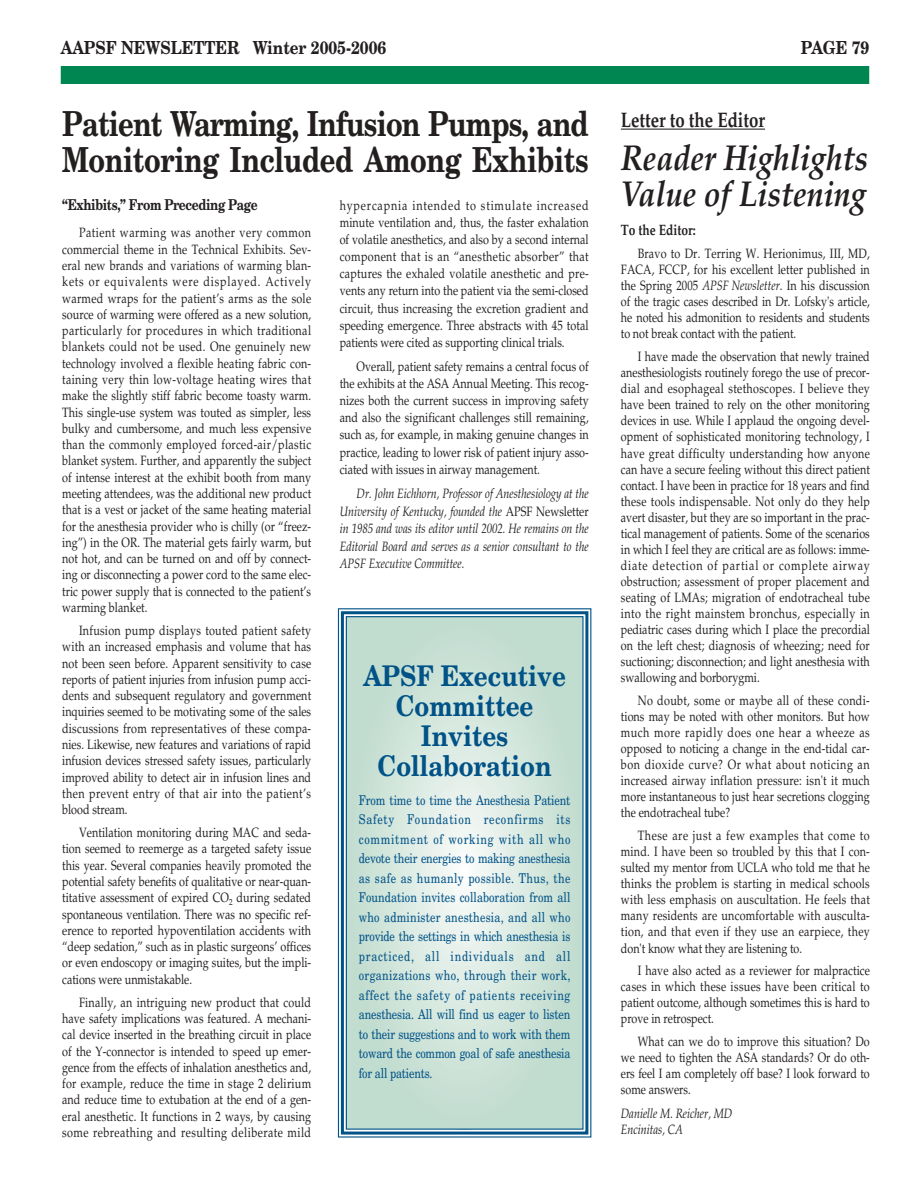
<style>
.page{position:relative;width:918px;height:1188px;background:#fff}
.page>*{position:absolute;margin:0;border:0;box-sizing:border-box;transform-origin:0 0}
.t1{font:italic 700 36px/36px "Palatino";color:#231f1f;scale:.85 1}
.t2{font:700 34.5px/36px "New Century Schlbk";letter-spacing:-.015em;color:#231f1f;scale:.79 1}
.t3{font:700 28.5px/30px "New Century Schlbk";color:#005287;text-align:center;scale:.85 1}
.t4{font:700 21px "Palatino";color:#231f1f;scale:.8 1}
.t5{font:700 18px "New Century Schlbk";color:#231f1f;scale:.85 1}
.t6{font:700 15px "New Century Schlbk";letter-spacing:-.03em;color:#231f1f;scale:.8 1}
.t7{font:700 15px "Palatino";color:#231f1f;scale:.8 1}
.t8{font:13.5px/16.4px "Palatino";color:#231f1f;text-align:justify;scale:.8 1}
.t9{font:13.5px/19.5px "New Century Schlbk";letter-spacing:-.015em;color:#005287;text-align:justify;scale:.8 1}
.t10{font:italic 13.5px/17.5px "Palatino";color:#231f1f;scale:.8 1}
.s1{font-style:normal}
.s2{font-style:italic}
</style>
<div class="page">
<div style="left:61px;top:66px;width:808px;height:18px;background:#008751"></div>
<hr style="left:621px;top:129px;width:144px;height:1px;background:#231f1f">
<div style="left:348px;top:618px;width:234px;height:510px;background:#c1ddcf"></div>
<div style="left:348px;top:621px;width:234px;height:504px;background:#c2ddcf;border-radius:50%"></div>
<div style="left:357px;top:640px;width:216px;height:465px;background:#c6ded3;border-radius:50%"></div>
<div style="left:364px;top:655px;width:202px;height:435px;background:#cae0d5;border-radius:50%"></div>
<div style="left:373px;top:675px;width:183px;height:396px;background:#cee4d8;border-radius:50%"></div>
<div style="left:382px;top:695px;width:165px;height:356px;background:#d2e6dc;border-radius:50%"></div>
<div style="left:391px;top:715px;width:147px;height:316px;background:#d7e9df;border-radius:50%"></div>
<div style="left:401px;top:734px;width:128px;height:277px;background:#dbebe3;border-radius:50%"></div>
<div style="left:412px;top:759px;width:106px;height:228px;background:#e0eee7;border-radius:50%"></div>
<div style="left:419px;top:774px;width:92px;height:198px;background:#e4eee9;border-radius:50%"></div>
<div style="left:426px;top:789px;width:78px;height:168px;background:#e8f1ec;border-radius:50%"></div>
<div style="left:432px;top:804px;width:65px;height:138px;background:#ecf3ee;border-radius:50%"></div>
<div style="left:442px;top:823px;width:46px;height:99px;background:#f0f6f2;border-radius:50%"></div>
<div style="left:449px;top:838px;width:32px;height:70px;background:#f5f9f6;border-radius:50%"></div>
<div style="left:458px;top:858px;width:13px;height:30px;background:#fbfdfc;border-radius:50%"></div>
<div style="left:462px;top:868px;width:5px;height:10px;background:#fff;border-radius:50%"></div>
<div style="left:338px;top:608px;width:253px;height:530px;border:1px solid #005287"></div>
<div style="left:341px;top:611px;width:247px;height:524px;border:3px solid #005287"></div>
<div style="left:346px;top:616px;width:238px;height:514px;border:1px solid #005287"></div>
<h3 class="t5" style="left:61px;top:41px;width:385px">AAPSF NEWSLETTER Winter 2005-2006</h3>
<h3 class="t5" style="left:801px;top:41px;width:82px">PAGE 79</h3>
<h2 class="t2" style="left:62px;top:109px;width:668px">Patient Warming, Infusion Pumps, and<br>Monitoring Included Among Exhibits</h2>
<p class="t6" style="left:62px;top:199px;width:246px">“Exhibits,” From Preceding Page</p>
<p class="t8" style="left:340px;top:198px;width:313px;line-height:17.1px">hypercapnia intended to stimulate increased minute ventilation and, thus, the faster exhalation of volatile anesthetics, and also by a second internal component that is an “anesthetic absorber” that captures the exhaled volatile anesthetic and pre&shy;vents any return into the patient via the semi-closed circuit, thus increasing the excretion gradient and speeding emergence. Three abstracts with 45 total patients were cited as supporting clinical trials.</p>
<p class="t8" style="left:340px;top:359px;width:313px;line-height:17.1px;text-indent:17px">Overall, patient safety remains a central focus of the exhibits at the ASA Annual Meeting. This recog&shy;nizes both the current success in improving safety and also the significant challenges still remaining, such as, for example, in making genuine changes in practice, leading to lower risk of patient injury asso&shy;ciated with issues in airway management.</p>
<p class="t10" style="left:340px;top:486px;width:313px;text-align:justify;text-indent:17px">Dr. John Eichhorn, Professor of Anesthesiology at the University of Kentucky, founded the <span class="s1">APSF Newsletter </span>in 1985 and was its editor until 2002. He remains on the Editorial Board and serves as a senior consultant to the APSF Executive Committee.</p>
<p class="t8" style="left:62px;top:226px;width:313px;text-indent:17px">Patient warming was another very common commercial theme in the Technical Exhibits. Sev&shy;eral new brands and variations of warming blan&shy;kets or equivalents were displayed. Actively warmed wraps for the patient’s arms as the sole source of warming were offered as a new solution, particularly for procedures in which traditional blankets could not be used. One genuinely new technology involved a flexible heating fabric con&shy;taining very thin low-voltage heating wires that make the slightly stiff fabric become toasty warm.<br>This single-use system was touted as simpler, less bulky and cumbersome, and much less expensive than the commonly employed forced-air/plastic blanket system. Further, and apparently the subject of intense interest at the exhibit booth from many meeting attendees, was the additional new product that is a vest or jacket of the same heating material for the anesthesia provider who is chilly (or “freez&shy;ing”) in the OR. The material gets fairly warm, but not hot, and can be turned on and off by connect&shy;ing or disconnecting a power cord to the same elec&shy;tric power supply that is connected to the patient’s warming blanket.</p>
<p class="t8" style="left:62px;top:624px;width:313px;text-indent:17px">Infusion pump displays touted patient safety with an increased emphasis and volume that has not been seen before. Apparent sensitivity to case reports of patient injuries from infusion pump acci&shy;dents and subsequent regulatory and government inquiries seemed to be motivating some of the sales discussions from representatives of these compa&shy;nies. Likewise, new features and variations of rapid infusion devices stressed safety issues, particularly improved ability to detect air in infusion lines and then prevent entry of that air into the patient’s blood stream.</p>
<p class="t8" style="left:62px;top:826px;width:313px;text-indent:17px">Ventilation monitoring during MAC and seda&shy;tion seemed to reemerge as a targeted safety issue this year. Several companies heavily promoted the potential safety benefits of qualitative or near-quan&shy;titative assessment of expired CO<sub>2</sub> during sedated spontaneous ventilation. There was no specific ref&shy;erence to reported hypoventilation accidents with “deep sedation,” such as in plastic surgeons’ offices or even endoscopy or imaging suites, but the impli&shy;cations were unmistakable.</p>
<p class="t8" style="left:62px;top:995px;width:313px;text-indent:17px">Finally, an intriguing new product that could have safety implications was featured. A mechani&shy;cal device inserted in the breathing circuit in place of the Y-connector is intended to speed up emer&shy;gence from the effects of inhalation anesthetics and, for example, reduce the time in stage 2 delirium and reduce time to extubation at the end of a gen&shy;eral anesthetic. It functions in 2 ways, by causing some rebreathing and resulting deliberate mild</p>
<h3 class="t3" style="left:363px;top:664px;width:240px">APSF Executive<br>Committee<br>Invites<br>Collaboration</h3>
<p class="t9" style="left:359px;top:791px;width:266px">From time to time the Anesthesia Patient Safety Foundation reconfirms its commitment of working with all who devote their energies to making anesthesia as safe as humanly possible. Thus, the Foundation invites collaboration from all who administer anesthesia, and all who provide the settings in which anesthesia is practiced, all individuals and all organizations who, through their work, affect the safety of patients receiving anesthesia. All will find us eager to listen to their suggestions and to work with them toward the common goal of safe anesthesia for all patients.</p>
<h3 class="t4" style="left:621px;top:112px;width:182px">Letter to the Editor</h3>
<h1 class="t1" style="left:621px;top:144px;width:292px">Reader Highlights<br>Value of Listening</h1>
<p class="t7" style="left:621px;top:224px;width:95px">To the Editor:</p>
<p class="t8" style="left:621px;top:247px;width:313px;text-indent:17px">Bravo to Dr. Terring W. Herionimus, III, MD, FACA, FCCP, for his excellent letter published in the Spring 2005 <span class="s2">APSF Newsletter</span>. In his discussion of the tragic cases described in Dr. Lofsky's article, he noted his admonition to residents and students to not break contact with the patient.</p>
<p class="t8" style="left:621px;top:350px;width:313px;text-indent:17px">I have made the observation that newly trained anesthesiologists routinely forego the use of precor&shy;dial and esophageal stethoscopes. I believe they have been trained to rely on the other monitoring devices in use. While I applaud the ongoing devel&shy;opment of sophisticated monitoring technology, I have great difficulty understanding how anyone can have a secure feeling without this direct patient contact. I have been in practice for 18 years and find these tools indispensable. Not only do they help avert disaster, but they are so important in the prac&shy;tical management of patients. Some of the scenarios in which I feel they are critical are as follows: imme&shy;diate detection of partial or complete airway obstruction; assessment of proper placement and seating of LMAs; migration of endotracheal tube into the right mainstem bronchus, especially in pediatric cases during which I place the precordial on the left chest; diagnosis of wheezing; need for suctioning; disconnection; and light anesthesia with swallowing and borborygmi.</p>
<p class="t8" style="left:621px;top:694px;width:313px;text-indent:17px">No doubt, some or maybe all of these condi&shy;tions may be noted with other monitors. But how much more rapidly does one hear a wheeze as opposed to noticing a change in the end-tidal car&shy;bon dioxide curve? Or what about noticing an increased airway inflation pressure: isn't it much more instantaneous to just hear secretions clogging the endotracheal tube?</p>
<p class="t8" style="left:621px;top:829px;width:313px;text-indent:17px">These are just a few examples that come to mind. I have been so troubled by this that I con&shy;sulted my mentor from UCLA who told me that he thinks the problem is starting in medical schools with less emphasis on auscultation. He feels that many residents are uncomfortable with ausculta&shy;tion, and that even if they use an earpiece, they don't know what they are listening to.</p>
<p class="t8" style="left:621px;top:964px;width:313px;text-indent:17px">I have also acted as a reviewer for malpractice cases in which these issues have been critical to patient outcome, although sometimes this is hard to prove in retrospect.</p>
<p class="t8" style="left:621px;top:1035px;width:313px;text-indent:17px">What can we do to improve this situation? Do we need to tighten the ASA standards? Or do oth&shy;ers feel I am completely off base? I look forward to some answers.</p>
<p class="t10" style="left:621px;top:1106px;width:141px;line-height:16.4px">Danielle M. Reicher, MD<br>Encinitas, CA</p>
</div>
